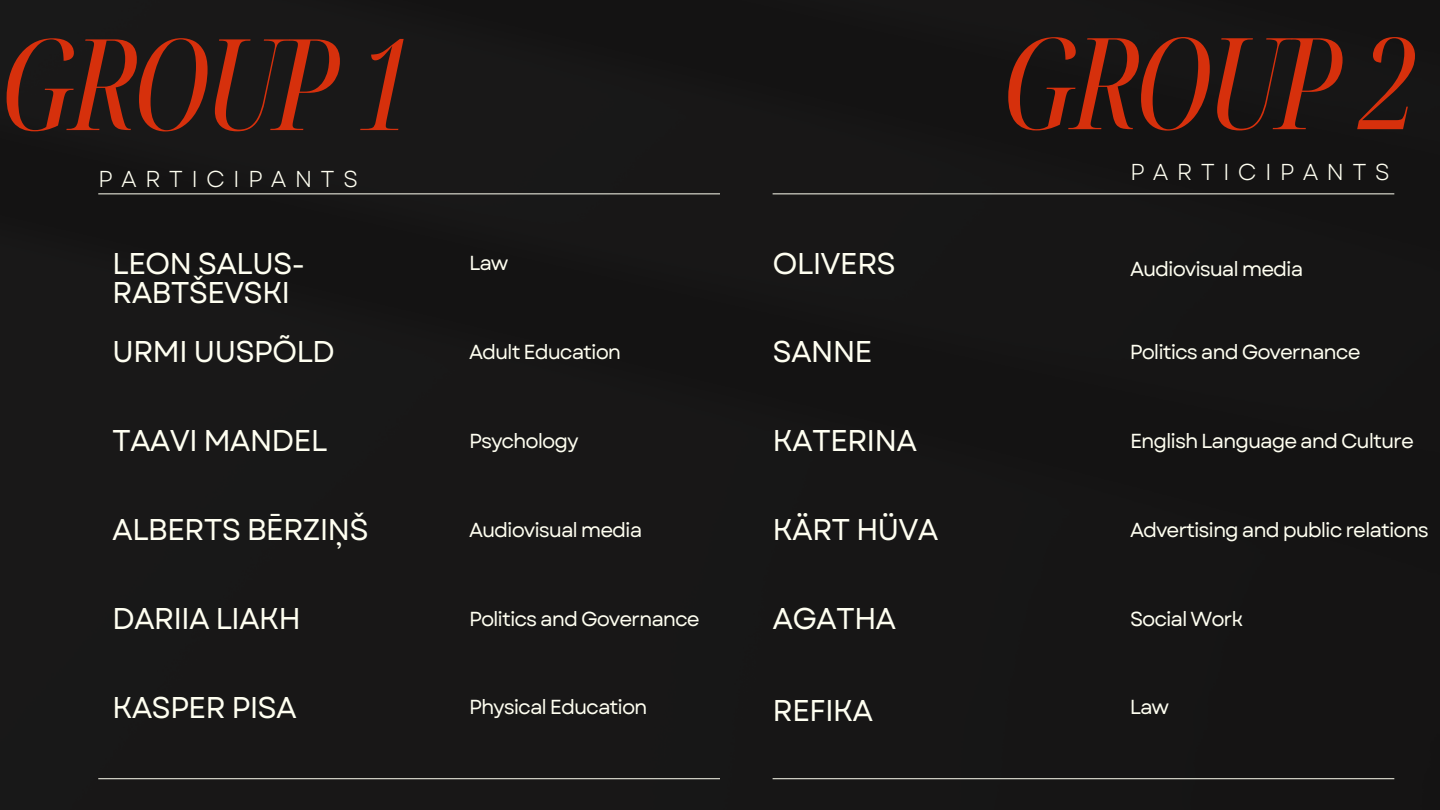
<style>
.page{position:relative;width:1440px;height:810px;background:#171616}
.page>*{position:absolute;margin:0;border:0;box-sizing:border-box;transform-origin:0 0}
.t1{font:italic extra-condensed 127.3px "Noto Serif Display";letter-spacing:-.04em;color:#d6300c}
.t2{font:italic extra-condensed 126.9px "Noto Serif Display";letter-spacing:-.04em;color:#d6300c}
.t3{font:30px/29.2px "Garet";letter-spacing:-.03em;color:#fffff1}
.t4{font:23px "Garet";letter-spacing:.355em;color:#fffff1}
.t5{font:20.3px "Garet";letter-spacing:-.05em;color:#fffff1}
</style>
<div class="page">
<hr style="left:98px;top:778px;width:622px;height:1px;background:#fffff1">
<hr style="left:98px;top:193px;width:622px;height:1px;background:#fffff1">
<hr style="left:773px;top:778px;width:621px;height:1px;background:#fffff1">
<hr style="left:773px;top:193px;width:621px;height:1px;background:#fffff1">
<h3 class="t2" style="left:0;top:-5px;width:415px">GROUP 1</h3>
<h1 class="t4" style="left:98px;top:163px;width:261px">PARTICIPANTS</h1>
<h2 class="t1" style="left:1002px;top:-7px;width:416px">GROUP 2</h2>
<h2 class="t4" style="left:1130px;top:156px;width:261px">PARTICIPANTS</h2>
<h2 class="t3" style="left:112px;top:249px;width:195px">LEON SALUS-<br>RABTŠEVSKI</h2>
<h1 class="t5" style="left:469px;top:249px;width:41px">Law</h1>
<h2 class="t3" style="left:773px;top:249px;width:125px">OLIVERS</h2>
<p class="t5" style="left:1130px;top:255px;width:175px">Audiovisual media</p>
<h2 class="t3" style="left:112px;top:338px;width:224px">URMI UUSPÕLD</h2>
<h2 class="t5" style="left:469px;top:338px;width:154px">Adult Education</h2>
<h2 class="t3" style="left:773px;top:338px;width:102px">SANNE</h2>
<p class="t5" style="left:1130px;top:338px;width:232px">Politics and Governance</p>
<p class="t3" style="left:112px;top:426px;width:217px">TAAVI MANDEL</p>
<h2 class="t5" style="left:469px;top:426px;width:111px">Psychology</h2>
<h2 class="t3" style="left:773px;top:426px;width:146px">KATERINA</h2>
<p class="t5" style="left:1130px;top:426px;width:285px">English Language and Culture</p>
<h2 class="t3" style="left:112px;top:515px;width:258px">ALBERTS BĒRZIŅŠ</h2>
<h2 class="t5" style="left:469px;top:515px;width:175px">Audiovisual media</h2>
<h2 class="t3" style="left:773px;top:515px;width:167px">KÄRT HÜVA</h2>
<p class="t5" style="left:1130px;top:515px;width:300px">Advertising and public relations</p>
<h3 class="t3" style="left:112px;top:604px;width:190px">DARIIA LIAKH</h3>
<p class="t5" style="left:469px;top:604px;width:232px">Politics and Governance</p>
<p class="t3" style="left:773px;top:604px;width:125px">AGATHA</p>
<p class="t5" style="left:1130px;top:604px;width:115px">Social Work</p>
<p class="t3" style="left:112px;top:693px;width:186px">KASPER PISA</p>
<p class="t5" style="left:469px;top:693px;width:180px">Physical Education</p>
<p class="t3" style="left:773px;top:696px;width:102px">REFIKA</p>
<p class="t5" style="left:1130px;top:693px;width:41px">Law</p>
</div>
